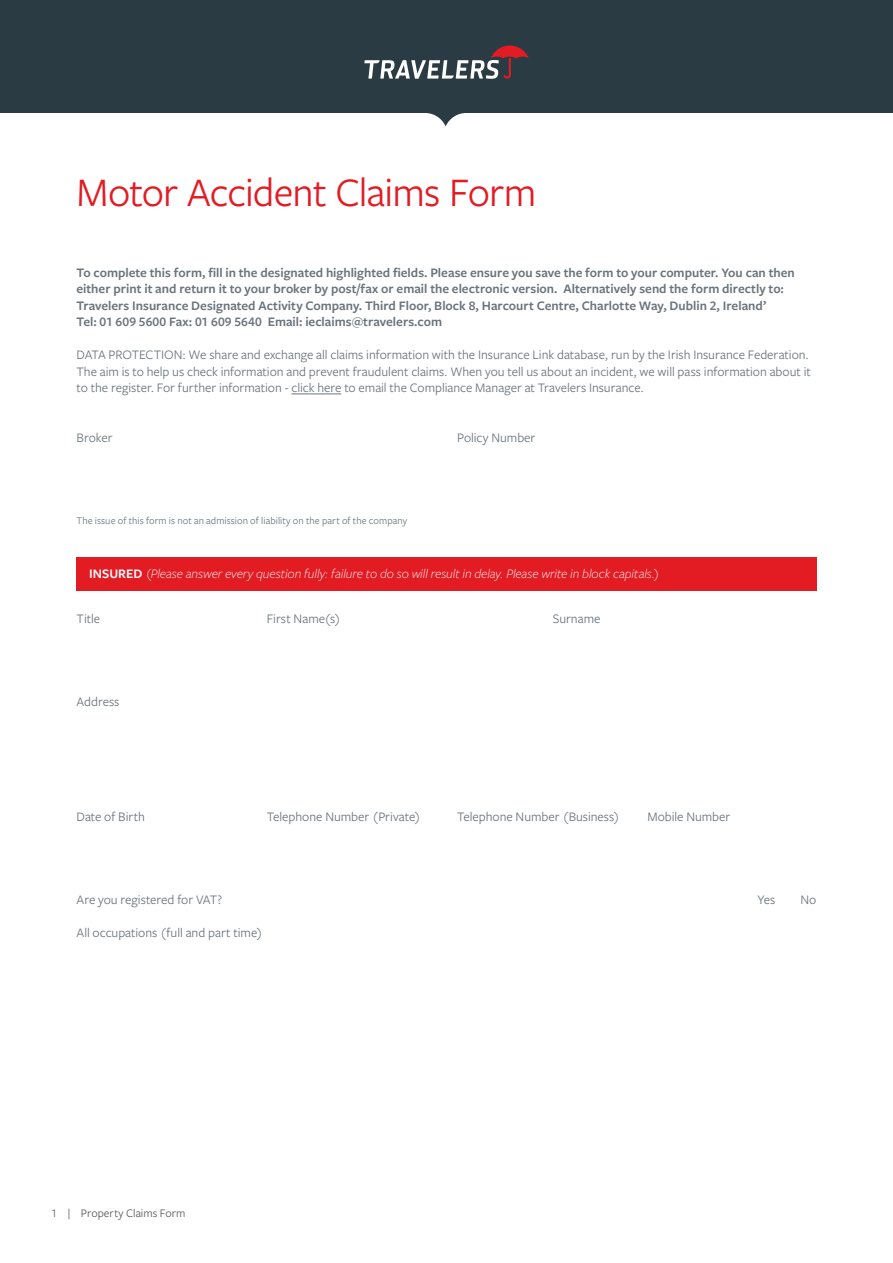
<style>
.page{position:relative;width:893px;height:1263px;background:#fff}
.page>*{position:absolute;margin:0;border:0;box-sizing:border-box;transform-origin:0 0}
.t1{font:42px "Freight Sans Pro";letter-spacing:-.02em;color:#e31b23}
.t2{font:13.5px/16.5px "Freight Sans Pro";color:#6a747b}
.t3{font:600 13.5px/16.5px "Freight Sans Pro";color:#6a747b}
.t4{font:italic 300 13.5px "Freight Sans Pro";color:#fff}
.t5{font:12px "Freight Sans Pro";color:#58595b}
.t6{font:10.5px "Freight Sans Pro";letter-spacing:.005em;color:#6a747b}
.s1{font-weight:600;font-style:normal}
</style>
<div class="page">
<svg style="left:0;top:0;width:893px;height:126px;fill:#2a3b44"></svg>
<svg style="left:364px;top:46px;width:165px;height:33px"></svg>
<hr style="left:291px;top:394px;width:50px;height:1px;background:#6a747b">
<div style="left:76px;top:557px;width:740px;height:33px;background:#e31b23"></div>
<h1 class="t1" style="left:77px;top:165px;width:461px">Motor Accident Claims Form</h1>
<p class="t3" style="left:77px;top:263px;width:720px">To complete this form, fill in the designated highlighted fields. Please ensure you save the form to your computer. You can then either print it and return it to your broker by post/fax or email the electronic version. Alternatively send the form directly to:<br>Travelers Insurance Designated Activity Company. Third Floor, Block 8, Harcourt Centre, Charlotte Way, Dublin 2, Ireland’<br>Tel: 01 609 5600 Fax: 01 609 5640 Email: ieclaims@travelers.com</p>
<p class="t2" style="left:77px;top:346px;width:736px">DATA PROTECTION: We share and exchange all claims information with the Insurance Link database, run by the Irish Insurance Federation.<br>The aim is to help us check information and prevent fraudulent claims. When you tell us about an incident, we will pass information about it to the register. For further information - click here to email the Compliance Manager at Travelers Insurance.</p>
<p class="t2" style="left:77px;top:428px;width:37px">Broker</p>
<p class="t6" style="left:77px;top:514px;width:332px">The issue of this form is not an admission of liability on the part of the company</p>
<p class="t2" style="left:457px;top:428px;width:80px">Policy Number</p>
<p class="t4" style="left:89px;top:565px;width:572px"><span class="s1">INSURED</span> (Please answer every question fully: failure to do so will result in delay. Please write in block capitals.)</p>
<p class="t2" style="left:77px;top:610px;width:25px">Title</p>
<p class="t2" style="left:267px;top:610px;width:75px">First Name(s)</p>
<p class="t2" style="left:77px;top:692px;width:44px">Address</p>
<p class="t2" style="left:553px;top:610px;width:49px">Surname</p>
<p class="t2" style="left:77px;top:808px;width:70px">Date of Birth</p>
<p class="t2" style="left:267px;top:808px;width:155px">Telephone Number (Private)</p>
<p class="t2" style="left:457px;top:808px;width:164px">Telephone Number (Business)</p>
<p class="t2" style="left:647px;top:808px;width:84px">Mobile Number</p>
<p class="t2" style="left:77px;top:890px;width:147px">Are you registered for VAT?</p>
<p class="t2" style="left:758px;top:890px;width:19px">Yes</p>
<p class="t2" style="left:800px;top:890px;width:17px">No</p>
<p class="t2" style="left:77px;top:923px;width:188px">All occupations (full and part time)</p>
<p class="t5" style="left:51px;top:1205px;width:136px">1 | Property Claims Form</p>
</div>
